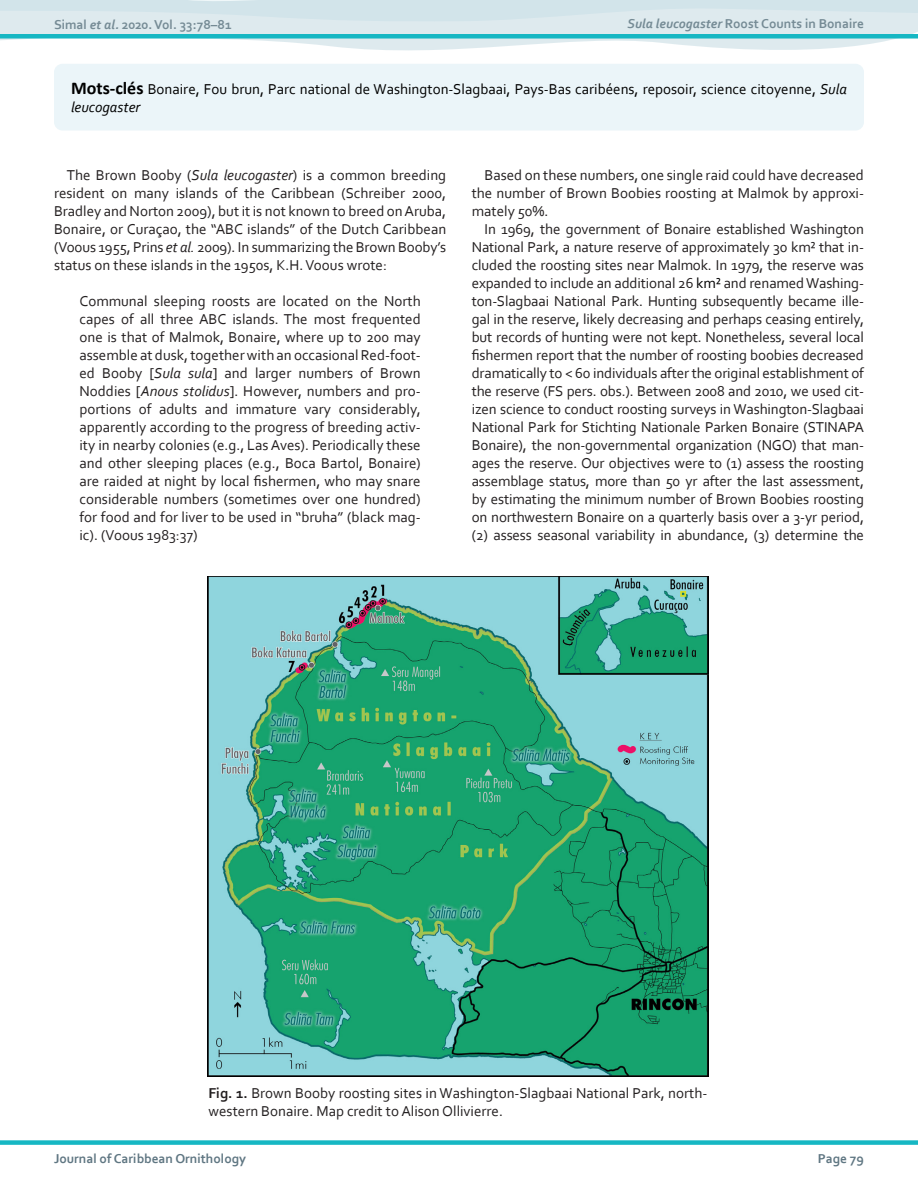
<style>
.page{position:relative;width:918px;height:1188px;background:#fff}
.page>*{position:absolute;margin:0;border:0;box-sizing:border-box;transform-origin:0 0}
.main_body_text{font:15px/18px "Corbel";color:#231f20;text-align:justify}
.Main_Block_Quotes{font:15px/18px "Corbel";color:#231f20;text-align:justify}
.Keywords{font:15px/18px "Corbel";color:#000}
.Figure_Legend{font:15px/18px "Corbel";color:#231f20}
.t1{font:700 13.5px "Corbel";color:#758b95}
.t2{font:700 13.5px "Corbel";color:#5f7682}
.s1{font-style:italic}
.s2{font-family:"Calibri";font-weight:700;font-size:18px}
.s3{color:#000}
.s4{font-weight:700}
</style>
<div class="page">
<svg style="left:0;top:0;width:918px;height:51px;fill:#deeaee"></svg>
<div style="left:0;top:1140px;width:918px;height:5px;background:#16b7c3"></div>
<div style="left:54px;top:64px;width:810px;height:67px;background:#ebf5f9;border-radius:9px"></div>
<img style="left:208px;top:576px;width:501px;height:501px">
<div style="left:0;top:34px;width:918px;height:5px;background:#16b7c3"></div>
<p class="t1" style="left:54px;top:16px;width:179px">Simal <span class="s1">et al.</span> 2020. Vol. 33:78–81</p>
<p class="t1" style="left:627px;top:15px;width:238px"><span class="s1">Sula leucogaster</span> Roost Counts in Bonaire</p>
<p class="Keywords" style="left:71px;top:80px;width:777px"><span class="s2">Mots-clés</span> Bonaire, Fou brun, Parc national de Washington-Slagbaai, Pays-Bas caribéens, reposoir, science citoyenne, <span class="s1">Sula leucogaster</span></p>
<p class="main_body_text" style="left:54px;top:166px;width:394px;text-indent:13px">The Brown Booby (<span class="s1">Sula leucogaster</span>) is a common breeding resident on many islands of the Caribbean (Schreiber 2000, Bradley and Norton 2009), but it is not known to breed on Aruba, Bonaire, or Curaçao, the “ABC islands” of the Dutch Caribbean (Voous 1955, Prins <span class="s1">et al.</span> 2009). In summarizing the Brown Booby’s status on these islands in the 1950s, K.H. Voous wrote:</p>
<p class="Main_Block_Quotes" style="left:80px;top:292px;width:343px">Communal sleeping roosts are located on the North capes of all three ABC islands. The most frequented one is that of Malmok, Bonaire, where up to 200 may assemble at dusk, together with an occasional Red-foot&shy;ed Booby [<span class="s1">Sula sula</span>] and larger numbers of Brown Noddies [<span class="s1">Anous stolidus</span>]. However, numbers and pro&shy;portions of adults and immature vary considerably, apparently according to the progress of breeding activ&shy;ity in nearby colonies (e.g., Las Aves). Periodically these and other sleeping places (e.g., Boca Bartol, Bonaire) are raided at night by local fishermen, who may snare considerable numbers (sometimes over one hundred) for food and for liver to be used in “bruha” (black mag&shy;ic). (Voous 1983:37)</p>
<p class="main_body_text" style="left:472px;top:166px;width:394px;text-indent:13px">Based on these numbers, one single raid could have decreased the number of Brown Boobies roosting at Malmok by approxi&shy;mately 50%.</p>
<p class="main_body_text" style="left:472px;top:220px;width:394px;text-indent:13px">In 1969, the government of Bonaire established Washington National Park, a nature reserve of approximately 30 km² that in&shy;cluded the roosting sites near Malmok. In 1979, the reserve was expanded to include an additional 26 <span class="s3">km²</span> and renamed Washing&shy;ton-Slagbaai National Park. Hunting subsequently became ille&shy;gal in the reserve, likely decreasing and perhaps ceasing entirely, but records of hunting were not kept. Nonetheless, several local fishermen report that the number of roosting boobies decreased dramatically to &lt; 60 individuals after the original establishment of the reserve (FS pers. obs.). Between 2008 and 2010, we used cit&shy;izen science to conduct roosting surveys in Washington-Slagbaai National Park for Stichting Nationale Parken Bonaire (STINAPA Bonaire), the non-governmental organization (NGO) that man&shy;ages the reserve. Our objectives were to (1) assess the roosting assemblage status, more than 50 yr after the last assessment, by estimating the minimum number of Brown Boobies roosting on northwestern Bonaire on a quarterly basis over a 3-yr period, (2) assess seasonal variability in abundance, (3) determine the</p>
<p class="Figure_Legend" style="left:208px;top:1083px;width:500px"><span class="s4">Fig. 1.</span> Brown Booby roosting sites in Washington-Slagbaai National Park, north&shy;western Bonaire. Map credit to Alison Ollivierre.</p>
<p class="t2" style="left:54px;top:1150px;width:194px">Journal of Caribbean Ornithology</p>
<p class="t2" style="left:818px;top:1150px;width:48px">Page 79</p>
</div>
